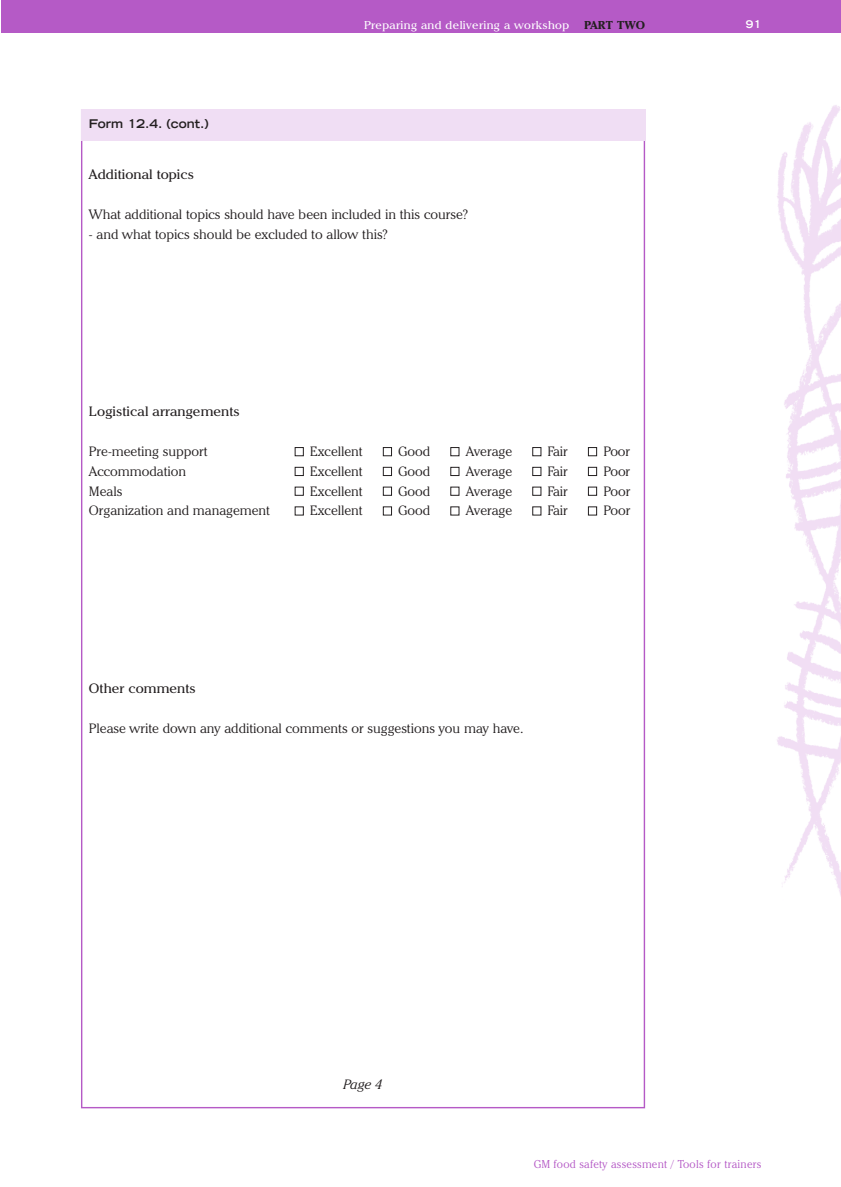
<style>
.page{position:relative;width:841px;height:1187px;background:#fff}
.page>*{position:absolute;margin:0;border:0;box-sizing:border-box;transform-origin:0 0}
.t1{font:300 13.35px "Cheltenham IT Cby BT";color:#231f20;scale:1.04 1}
.t2{font:13.35px "Cheltenham IT Cby BT";color:#231f20;scale:1.04 1}
.t3{font:italic 300 13.35px "Cheltenham IT Cby BT";color:#231f20;scale:1.04 1}
.t4{font:700 expanded 12px "Trade Gothic LH";color:#231f20}
.t5{font:300 11.25px "Cheltenham IT Cby BT";letter-spacing:.025em;color:#b55ac6}
.t6{font:11.25px "Cheltenham IT Cby BT";letter-spacing:.025em;color:#fff;scale:1.04 1}
.t7{font:700 11.25px "Cheltenham IT Cby BT";letter-spacing:.03em;color:#231f20;scale:1.04 1}
.t8{font:700 expanded 10.65px "Trade Gothic LH";color:#fff}
</style>
<div class="page">
<div style="left:1px;top:0;width:839px;height:32px;background:#b55ac6"></div>
<img style="left:777px;top:105px;width:63px;height:475px">
<img style="left:777px;top:580px;width:63px;height:313px">
<div style="left:81px;top:109px;width:564px;height:31px;background:#f0def4"></div>
<svg style="left:295px;top:447px;width:302px;height:68px"></svg>
<p class="t4" style="left:89px;top:119px;width:121px">Form 12.4. (cont.)</p>
<p class="t6" style="left:364px;top:21px;width:198px">Preparing and delivering a workshop</p>
<p class="t7" style="left:584px;top:20px;width:60px">PART TWO</p>
<p class="t8" style="left:745px;top:20px;width:17px">91</p>
<p class="t2" style="left:89px;top:170px;width:103px">Additional topics</p>
<p class="t1" style="left:89px;top:208px;width:366px">What additional topics should have been included in this course?</p>
<p class="t1" style="left:89px;top:228px;width:289px">- and what topics should be excluded to allow this?</p>
<p class="t2" style="left:89px;top:407px;width:146px">Logistical arrangements</p>
<p class="t1" style="left:89px;top:445px;width:115px">Pre-meeting support</p>
<p class="t1" style="left:310px;top:445px;width:52px">Excellent</p>
<p class="t1" style="left:398px;top:445px;width:32px">Good</p>
<p class="t1" style="left:465px;top:445px;width:46px">Average</p>
<p class="t1" style="left:547px;top:445px;width:21px">Fair</p>
<p class="t1" style="left:603px;top:445px;width:27px">Poor</p>
<p class="t1" style="left:89px;top:465px;width:95px">Accommodation</p>
<p class="t1" style="left:310px;top:465px;width:52px">Excellent</p>
<p class="t1" style="left:398px;top:465px;width:32px">Good</p>
<p class="t1" style="left:465px;top:465px;width:46px">Average</p>
<p class="t1" style="left:547px;top:465px;width:21px">Fair</p>
<p class="t1" style="left:603px;top:465px;width:27px">Poor</p>
<p class="t1" style="left:89px;top:485px;width:34px">Meals</p>
<p class="t1" style="left:310px;top:485px;width:52px">Excellent</p>
<p class="t1" style="left:398px;top:485px;width:32px">Good</p>
<p class="t1" style="left:465px;top:485px;width:46px">Average</p>
<p class="t1" style="left:547px;top:485px;width:21px">Fair</p>
<p class="t1" style="left:603px;top:485px;width:27px">Poor</p>
<p class="t1" style="left:89px;top:505px;width:176px">Organization and management</p>
<p class="t1" style="left:310px;top:505px;width:52px">Excellent</p>
<p class="t1" style="left:398px;top:505px;width:32px">Good</p>
<p class="t1" style="left:465px;top:505px;width:46px">Average</p>
<p class="t1" style="left:547px;top:505px;width:21px">Fair</p>
<p class="t1" style="left:603px;top:505px;width:27px">Poor</p>
<p class="t2" style="left:89px;top:683px;width:104px">Other comments</p>
<p class="t1" style="left:89px;top:722px;width:419px">Please write down any additional comments or suggestions you may have.</p>
<p class="t3" style="left:343px;top:1078px;width:39px">Page 4</p>
<p class="t5" style="left:533px;top:1159px;width:229px">GM food safety assessment / Tools for trainers</p>
</div>
